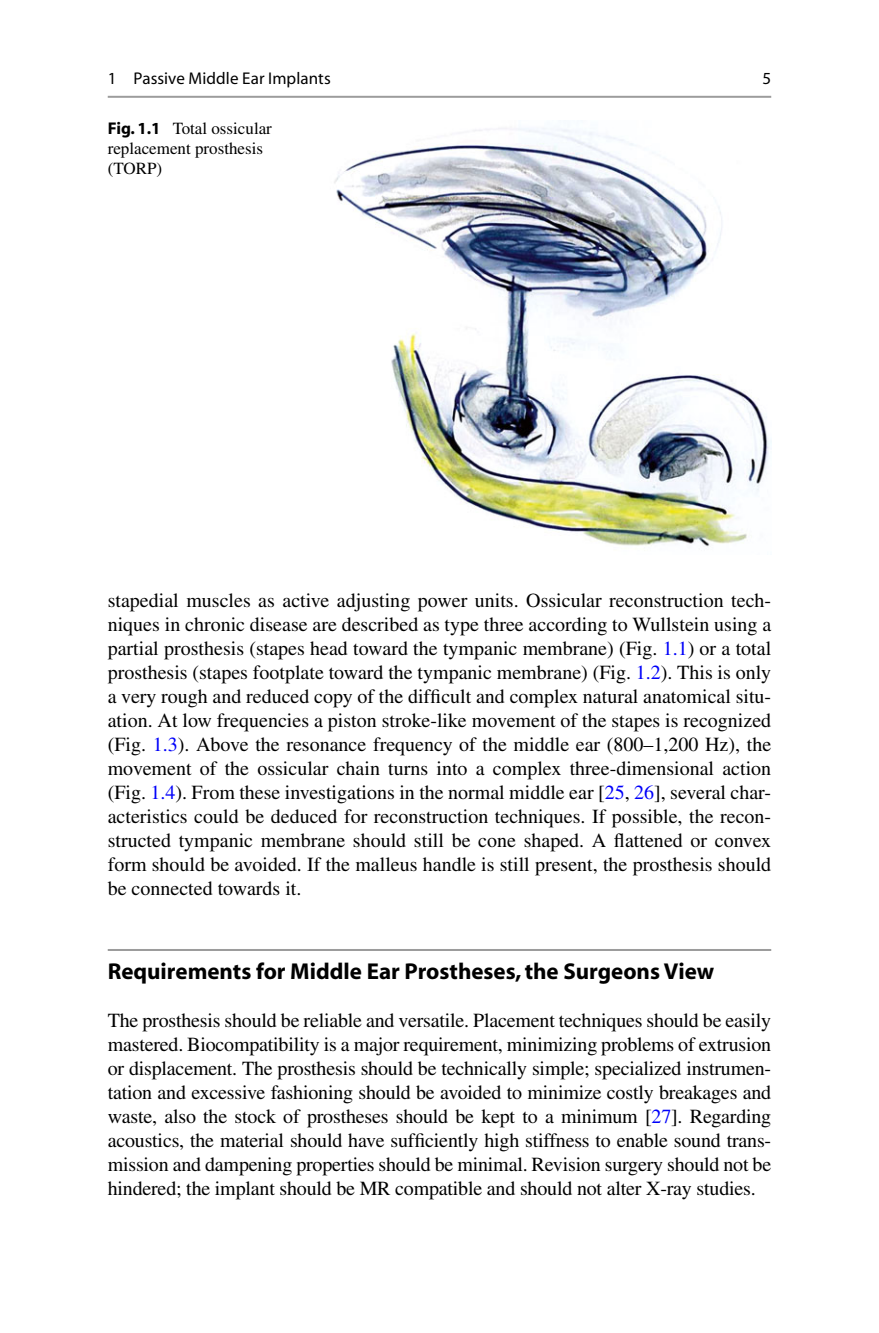
<style>
.page{position:relative;width:879px;height:1333px;background:#fff}
.page>*{position:absolute;margin:0;border:0;box-sizing:border-box;transform-origin:0 0}
.t1{font:700 23px "Myriad";color:#000}
.t2{font:20px/24px "Times";letter-spacing:-.01em;color:#000;text-align:justify}
.t3{font:17px/20px "Times";color:#000}
.t4{font:17px "Myriad";letter-spacing:.005em;color:#000}
.s1{font-family:"Myriad";font-weight:700}
.s2{color:#0000fa}
</style>
<div class="page">
<hr style="left:108px;top:948px;width:663px;height:2px;background:#9c9c9c">
<img style="left:334px;top:128px;width:437px;height:419px">
<hr style="left:108px;top:96px;width:663px;height:2px;background:#9c9c9c">
<p class="t4" style="left:108px;top:72px;width:225px">1 Passive Middle Ear Implants</p>
<p class="t3" style="left:108px;top:120px;width:166px"><span class="s1">Fig. 1.1</span> Total ossicular replacement prosthesis (TORP)</p>
<p class="t4" style="left:762px;top:72px;width:10px">5</p>
<p class="t2" style="left:108px;top:589px;width:665px">stapedial muscles as active adjusting power units. Ossicular reconstruction tech&shy;niques in chronic disease are described as type three according to Wullstein using a partial prosthesis (stapes head toward the tympanic membrane) (Fig. <span class="s2">1.1</span> ) or a total prosthesis (stapes footplate toward the tympanic membrane) (Fig. <span class="s2">1.2</span> ). This is only a very rough and reduced copy of the difficult and complex natural anatomical situ&shy;ation. At low frequencies a piston stroke-like movement of the stapes is recognized (Fig. <span class="s2">1.3</span> ). Above the resonance frequency of the middle ear (800–1,200 Hz), the movement of the ossicular chain turns into a complex three-dimensional action (Fig. <span class="s2">1.4</span> ). From these investigations in the normal middle ear [ <span class="s2">25</span> , <span class="s2">26</span> ], several char&shy;acteristics could be deduced for reconstruction techniques. If possible, the recon&shy;structed tympanic membrane should still be cone shaped. A flattened or convex form should be avoided. If the malleus handle is still present, the prosthesis should be connected towards it.</p>
<p class="t1" style="left:108px;top:962px;width:608px">Requirements for Middle Ear Prostheses, the Surgeons View</p>
<p class="t2" style="left:108px;top:1009px;width:665px">The prosthesis should be reliable and versatile. Placement techniques should be easily mastered. Biocompatibility is a major requirement, minimizing problems of extrusion or displacement. The prosthesis should be technically simple; specialized instrumen&shy;tation and excessive fashioning should be avoided to minimize costly breakages and waste, also the stock of prostheses should be kept to a minimum [ <span class="s2">27</span> ]. Regarding acoustics, the material should have sufficiently high stiffness to enable sound trans&shy;mission and dampening properties should be minimal. Revision surgery should not be hindered; the implant should be MR compatible and should not alter X-ray studies.</p>
</div>
